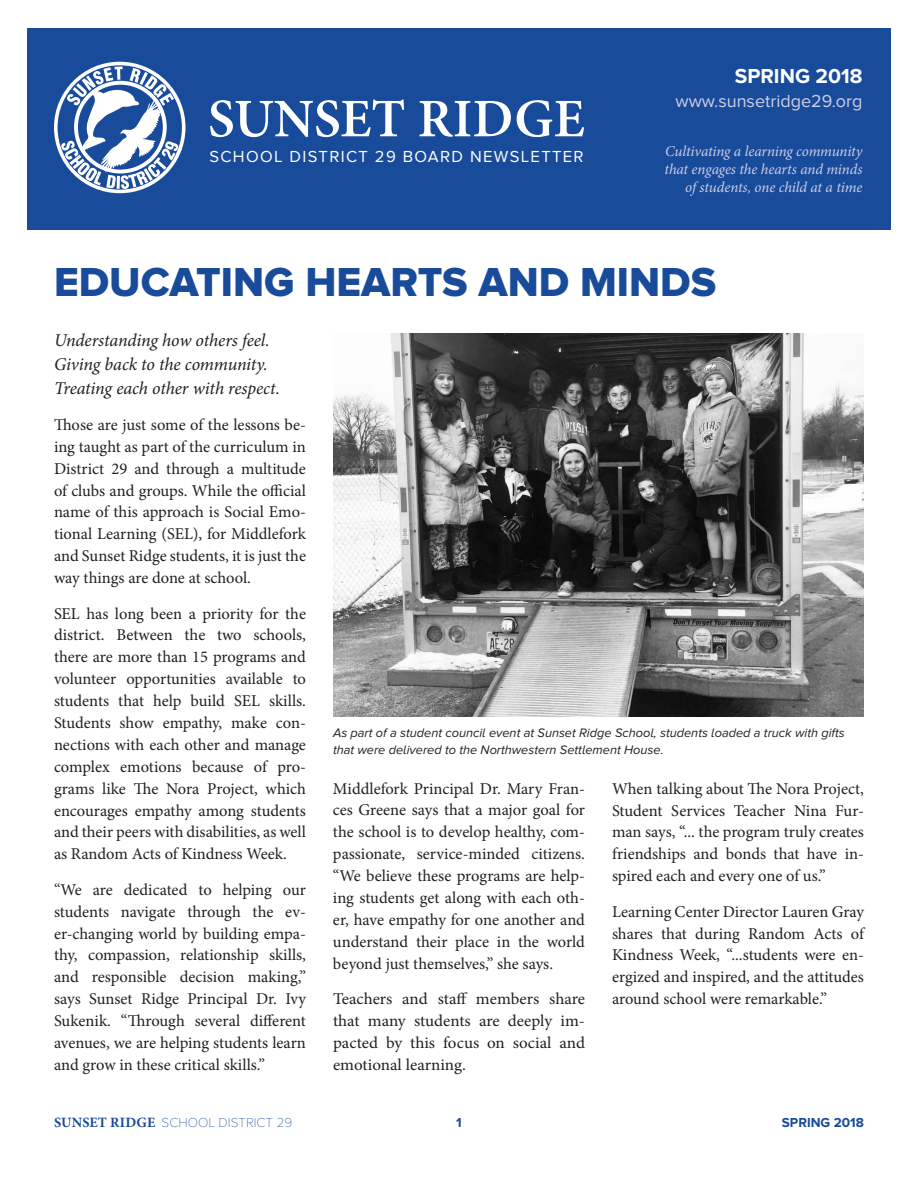
<style>
.page{position:relative;width:918px;height:1188px;background:#fff}
.page>*{position:absolute;margin:0;border:0;box-sizing:border-box;transform-origin:0 0}
.t1{font:600 54.45px "Minion Pro";color:#fff}
.t2{font:42px "Proxima Nova Extrabld";color:#194b9b}
.t3{font:700 21px "Proxima Nova";color:#fff}
.t4{font:italic 18px/24px "Minion Pro";letter-spacing:-.01em;color:#231f20}
.t5{font:18px "Proxima Nova";color:#cdcee6}
.t6{font:16.5px/21.9px "Minion Pro";letter-spacing:-.005em;color:#231f20;text-align:justify}
.t7{font:16.5px "Proxima Nova";letter-spacing:.08em;color:#fff}
.t8{font:italic 15px/18px "Minion Pro";letter-spacing:-.01em;color:#cdcee6;text-align:right}
.t9{font:100 13.5px "Proxima Nova T";color:#194b9b}
.t10{font:700 13.5px "Proxima Nova";color:#194b9b}
.t11{font:italic 12.75px/16.5px "Proxima Nova A";color:#231f20}
.s1{font-family:"Minion Pro";font-weight:700;font-size:14.25px}
</style>
<div class="page">
<div style="left:27px;top:28px;width:864px;height:202px;background:#194b9b"></div>
<svg style="left:54px;top:62px;width:132px;height:131px"></svg>
<img style="left:333px;top:333px;width:531px;height:384px">
<p class="t3" style="left:735px;top:64px;width:129px">SPRING 2018</p>
<p class="t5" style="left:675px;top:90px;width:189px">www.sunsetridge29.org</p>
<h1 class="t1" style="left:208px;top:81px;width:378px">SUNSET RIDGE</h1>
<p class="t7" style="left:209px;top:147px;width:376px">SCHOOL DISTRICT 29 BOARD NEWSLETTER</p>
<p class="t8" style="left:665px;top:142px;width:199px">Cultivating a learning community that engages the hearts and minds of students, one child at a time</p>
<h2 class="t2" style="left:54px;top:258px;width:664px">EDUCATING HEARTS AND MINDS</h2>
<p class="t4" style="left:54px;top:329px;width:227px">Understanding how others feel.<br>Giving back to the community.<br>Treating each other with respect.</p>
<p class="t6" style="left:54px;top:414px;width:254px">Those are just some of the lessons be&shy;ing taught as part of the curriculum in District 29 and through a multitude of clubs and groups. While the official name of this approach is Social Emo&shy;tional Learning (SEL), for Middlefork and Sunset Ridge students, it is just the way things are done at school.</p>
<p class="t6" style="left:54px;top:602px;width:254px">SEL has long been a priority for the district. Between the two schools, there are more than 15 programs and volunteer opportunities available to students that help build SEL skills.<br>Students show empathy, make con&shy;nections with each other and manage complex emotions because of pro&shy;grams like The Nora Project, which encourages empathy among students and their peers with disabilities, as well as Random Acts of Kindness Week.</p>
<p class="t6" style="left:54px;top:879px;width:254px">“We are dedicated to helping our students navigate through the ev&shy;er-changing world by building empa&shy;thy, compassion, relationship skills, and responsible decision making,” says Sunset Ridge Principal Dr. Ivy Sukenik. “Through several different avenues, we are helping students learn and grow in these critical skills.”</p>
<p class="t11" style="left:333px;top:725px;width:513px">As part of a student council event at Sunset Ridge School, students loaded a truck with gifts that were delivered to the Northwestern Settlement House.</p>
<p class="t6" style="left:333px;top:777px;width:254px">Middlefork Principal Dr. Mary Fran&shy;ces Greene says that a major goal for the school is to develop healthy, com&shy;passionate, service-minded citizens. “We believe these programs are help&shy;ing students get along with each oth&shy;er, have empathy for one another and understand their place in the world beyond just themselves,” she says.</p>
<p class="t6" style="left:333px;top:988px;width:254px">Teachers and staff members share that many students are deeply im&shy;pacted by this focus on social and emotional learning.</p>
<p class="t6" style="left:612px;top:778px;width:254px">When talking about The Nora Project, Student Services Teacher Nina Fur&shy;man says, “... the program truly creates friendships and bonds that have in&shy;spired each and every one of us.”</p>
<p class="t6" style="left:612px;top:901px;width:254px">Learning Center Director Lauren Gray shares that during Random Acts of Kindness Week, “...students were en&shy;ergized and inspired, and the attitudes around school were remarkable.”</p>
<p class="t9" style="left:54px;top:1115px;width:240px"><span class="s1">SUNSET RIDGE</span> SCHOOL DISTRICT 29</p>
<p class="t10" style="left:456px;top:1115px;width:7px">1</p>
<p class="t10" style="left:782px;top:1115px;width:84px">SPRING 2018</p>
</div>
